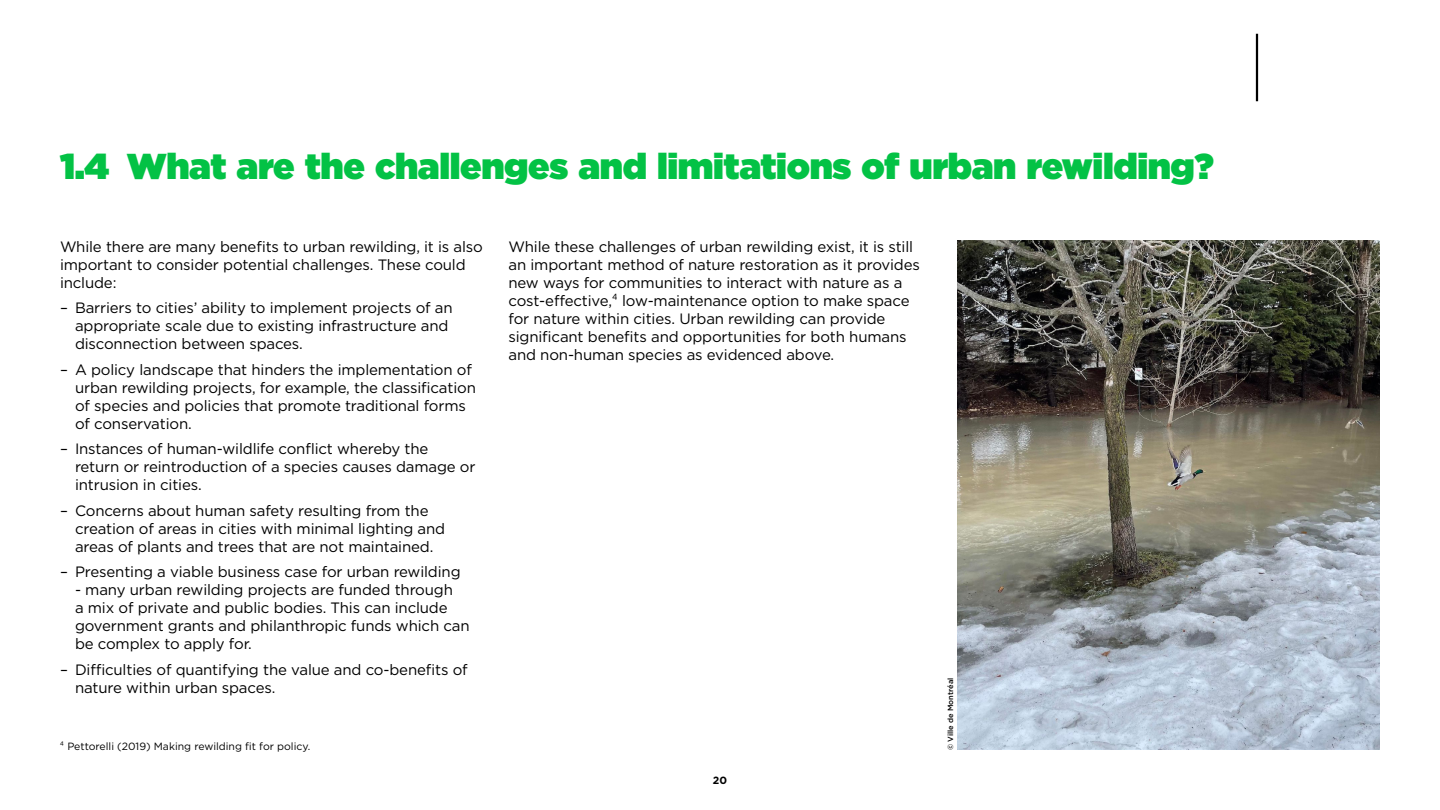
<style>
.page{position:relative;width:1440px;height:810px;background:#fff}
.page>*{position:absolute;margin:0;border:0;box-sizing:border-box;transform-origin:0 0}
.t1{font:900 36px "Gotham";letter-spacing:-.01em;color:#03c245}
.t2{font:15px/18px "Gotham";letter-spacing:-.01em;color:#000}
.t3{font:10.5px "Gotham";color:#000}
.t4{font:700 10.5px "Gotham";color:#000}
.t5{font:500 7.5px "Gotham";color:#000}
</style>
<div class="page">
<img style="left:957px;top:240px;width:423px;height:510px">
<hr style="left:1256px;top:34px;width:2px;height:67px;background:#000">
<h1 class="t1" style="left:60px;top:140px;width:1155px">1.4 What are the challenges and limitations of urban rewilding?</h1>
<p class="t2" style="left:60px;top:237px;width:424px">While there are many benefits to urban rewilding, it is also important to consider potential challenges. These could include:</p>
<p class="t2" style="left:75px;top:299px;width:379px;text-indent:-15px">– Barriers to cities’ ability to implement projects of an appropriate scale due to existing infrastructure and disconnection between spaces.</p>
<p class="t2" style="left:75px;top:360px;width:402px;text-indent:-15px">– A policy landscape that hinders the implementation of urban rewilding projects, for example, the classification of species and policies that promote traditional forms of conservation.</p>
<p class="t2" style="left:75px;top:440px;width:402px;text-indent:-15px">– Instances of human-wildlife conflict whereby the return or reintroduction of a species causes damage or intrusion in cities.</p>
<p class="t2" style="left:75px;top:501px;width:372px;text-indent:-15px">– Concerns about human safety resulting from the creation of areas in cities with minimal lighting and areas of plants and trees that are not maintained.</p>
<p class="t2" style="left:60px;top:563px;width:402px">– Presenting a viable business case for urban rewilding</p>
<p class="t2" style="left:75px;top:581px;width:396px">- many urban rewilding projects are funded through<br>a mix of private and public bodies. This can include government grants and philanthropic funds which can be complex to apply for.</p>
<p class="t2" style="left:75px;top:660px;width:394px;text-indent:-15px">– Difficulties of quantifying the value and co-benefits of nature within urban spaces.</p>
<p class="t3" style="left:60px;top:740px;width:252px">⁴ Pettorelli (2019) Making rewilding fit for policy.</p>
<p class="t2" style="left:508px;top:237px;width:413px">While these challenges of urban rewilding exist, it is still an important method of nature restoration as it provides new ways for communities to interact with nature as a cost-effective,⁴ low-maintenance option to make space for nature within cities. Urban rewilding can provide significant benefits and opportunities for both humans and non-human species as evidenced above.</p>
<p class="t4" style="left:713px;top:774px;width:16px">20</p>
<p class="t5" style="left:946px;top:750px;width:74px;rotate:-90deg">© Ville de Montréal</p>
</div>
